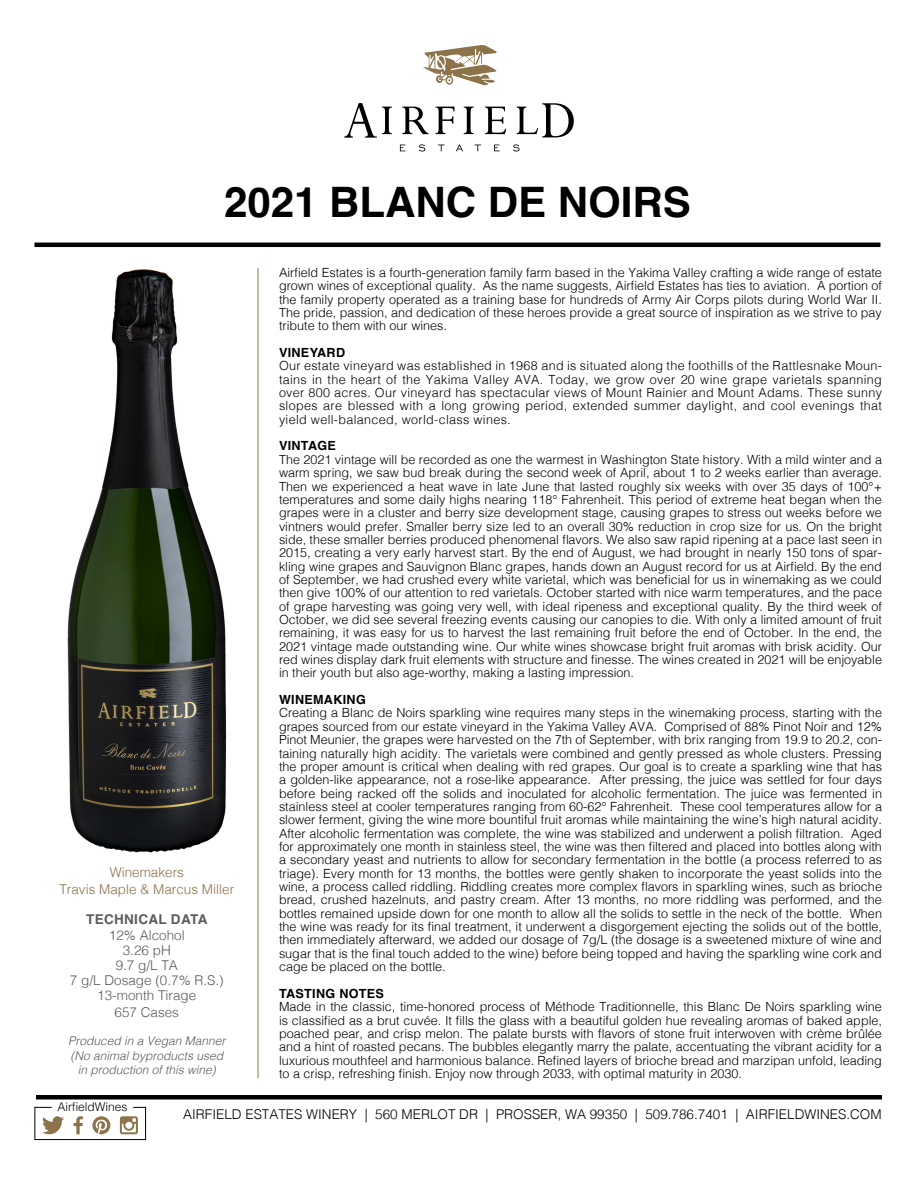
<style>
.page{position:relative;width:918px;height:1188px;background:#fff}
.page>*{position:absolute;margin:0;border:0;box-sizing:border-box;transform-origin:0 0}
.t1{font:700 42px "Helvetica";color:#000001}
.t2{font:300 13.5px "Helvetica";color:#000001}
.t3{font:300 13.5px "Helvetica";color:#5b5c5d}
.t4{font:300 13.5px "Helvetica";color:#8d734a}
.t5{font:700 13.5px "Helvetica";letter-spacing:.025em;color:#5b5c5d}
.t6{font:300 12.6px/13.4px "Helvetica";color:#000001;text-align:justify}
.t7{font:700 12.6px "Helvetica";letter-spacing:.025em;color:#000001}
.t8{font:italic 300 12px "Helvetica";color:#5b5c5d}
.t9{font:300 12px "Helvetica";color:#000001}
</style>
<div class="page">
<img style="left:67px;top:269px;width:159px;height:584px">
<svg style="left:400px;top:145px;width:6px;height:6px"></svg>
<svg style="left:419px;top:144px;width:6px;height:8px"></svg>
<svg style="left:438px;top:145px;width:7px;height:6px"></svg>
<svg style="left:456px;top:145px;width:7px;height:6px"></svg>
<svg style="left:475px;top:145px;width:6px;height:6px"></svg>
<svg style="left:494px;top:145px;width:6px;height:6px"></svg>
<svg style="left:513px;top:144px;width:7px;height:8px"></svg>
<svg style="left:402px;top:107px;width:27px;height:27px"></svg>
<svg style="left:436px;top:107px;width:18px;height:27px"></svg>
<svg style="left:464px;top:107px;width:10px;height:27px"></svg>
<svg style="left:485px;top:107px;width:21px;height:27px"></svg>
<svg style="left:344px;top:103px;width:48px;height:35px"></svg>
<svg style="left:517px;top:103px;width:57px;height:34px"></svg>
<svg style="left:423px;top:45px;width:74px;height:41px"></svg>
<div style="left:36px;top:1095px;width:846px;height:5px;background:#000001"></div>
<svg style="left:34px;top:1107px;width:112px;height:33px"></svg>
<hr style="left:34px;top:243px;width:846px;height:4px;background:#000001">
<hr style="left:258px;top:268px;width:1px;height:810px;background:#8d734a">
<p class="t1" style="left:224px;top:176px;width:468px">2021 BLANC DE NOIRS</p>
<p class="t6" style="left:279px;top:265px;width:605px">Airfield Estates is a fourth-generation family farm based in the Yakima Valley crafting a wide range of estate grown wines of exceptional quality. As the name suggests, Airfield Estates has ties to aviation. A portion of the family property operated as a training base for hundreds of Army Air Corps pilots during World War II.<br>The pride, passion, and dedication of these heroes provide a great source of inspiration as we strive to pay tribute to them with our wines.</p>
<p class="t7" style="left:279px;top:345px;width:68px">VINEYARD</p>
<p class="t6" style="left:279px;top:358px;width:605px">Our estate vineyard was established in 1968 and is situated along the foothills of the Rattlesnake Moun&shy;tains in the heart of the Yakima Valley AVA. Today, we grow over 20 wine grape varietals spanning over 800 acres. Our vineyard has spectacular views of Mount Rainier and Mount Adams. These sunny slopes are blessed with a long growing period, extended summer daylight, and cool evenings that yield well-balanced, world‐class wines.</p>
<p class="t7" style="left:279px;top:438px;width:58px">VINTAGE</p>
<p class="t6" style="left:279px;top:452px;width:605px">The 2021 vintage will be recorded as one the warmest in Washington State history. With a mild winter and a warm spring, we saw bud break during the second week of April, about 1 to 2 weeks earlier than average.<br>Then we experienced a heat wave in late June that lasted roughly six weeks with over 35 days of 100°+ temperatures and some daily highs nearing 118° Fahrenheit. This period of extreme heat began when the grapes were in a cluster and berry size development stage, causing grapes to stress out weeks before we vintners would prefer. Smaller berry size led to an overall 30% reduction in crop size for us. On the bright side, these smaller berries produced phenomenal flavors. We also saw rapid ripening at a pace last seen in 2015, creating a very early harvest start. By the end of August, we had brought in nearly 150 tons of spar&shy;kling wine grapes and Sauvignon Blanc grapes, hands down an August record for us at Airfield. By the end of September, we had crushed every white varietal, which was beneficial for us in winemaking as we could then give 100% of our attention to red varietals. October started with nice warm temperatures, and the pace of grape harvesting was going very well, with ideal ripeness and exceptional quality. By the third week of October, we did see several freezing events causing our canopies to die. With only a limited amount of fruit remaining, it was easy for us to harvest the last remaining fruit before the end of October. In the end, the 2021 vintage made outstanding wine. Our white wines showcase bright fruit aromas with brisk acidity. Our red wines display dark fruit elements with structure and finesse. The wines created in 2021 will be enjoyable in their youth but also age-worthy, making a lasting impression.</p>
<p class="t7" style="left:279px;top:692px;width:88px">WINEMAKING</p>
<p class="t6" style="left:279px;top:705px;width:605px">Creating a Blanc de Noirs sparkling wine requires many steps in the winemaking process, starting with the grapes sourced from our estate vineyard in the Yakima Valley AVA. Comprised of 88% Pinot Noir and 12% Pinot Meunier, the grapes were harvested on the 7th of September, with brix ranging from 19.9 to 20.2, con&shy;taining naturally high acidity. The varietals were combined and gently pressed as whole clusters. Pressing the proper amount is critical when dealing with red grapes. Our goal is to create a sparkling wine that has a golden-like appearance, not a rose-like appearance. After pressing, the juice was settled for four days before being racked off the solids and inoculated for alcoholic fermentation. The juice was fermented in stainless steel at cooler temperatures ranging from 60-62° Fahrenheit. These cool temperatures allow for a slower ferment, giving the wine more bountiful fruit aromas while maintaining the wine’s high natural acidity.<br>After alcoholic fermentation was complete, the wine was stabilized and underwent a polish filtration. Aged for approximately one month in stainless steel, the wine was then filtered and placed into bottles along with a secondary yeast and nutrients to allow for secondary fermentation in the bottle (a process referred to as triage). Every month for 13 months, the bottles were gently shaken to incorporate the yeast solids into the wine, a process called riddling. Riddling creates more complex flavors in sparkling wines, such as brioche bread, crushed hazelnuts, and pastry cream. After 13 months, no more riddling was performed, and the bottles remained upside down for one month to allow all the solids to settle in the neck of the bottle. When the wine was ready for its final treatment, it underwent a disgorgement ejecting the solids out of the bottle, then immediately afterward, we added our dosage of 7g/L (the dosage is a sweetened mixture of wine and sugar that is the final touch added to the wine) before being topped and having the sparkling wine cork and cage be placed on the bottle.</p>
<p class="t7" style="left:279px;top:986px;width:107px">TASTING NOTES</p>
<p class="t6" style="left:279px;top:999px;width:605px">Made in the classic, time-honored process of Méthode Traditionnelle, this Blanc De Noirs sparkling wine is classified as a brut cuvée. It fills the glass with a beautiful golden hue revealing aromas of baked apple, poached pear, and crisp melon. The palate bursts with flavors of stone fruit interwoven with crème brûlée and a hint of roasted pecans. The bubbles elegantly marry the palate, accentuating the vibrant acidity for a luxurious mouthfeel and harmonious balance. Refined layers of brioche bread and marzipan unfold, leading to a crisp, refreshing finish. Enjoy now through 2033, with optimal maturity in 2030.</p>
<p class="t4" style="left:110px;top:861px;width:76px">Winemakers</p>
<p class="t4" style="left:59px;top:877px;width:176px">Travis Maple &amp; Marcus Miller</p>
<p class="t5" style="left:86px;top:911px;width:123px">TECHNICAL DATA</p>
<p class="t3" style="left:109px;top:924px;width:77px">12% Alcohol</p>
<p class="t3" style="left:123px;top:939px;width:50px">3.26 pH</p>
<p class="t3" style="left:116px;top:954px;width:64px">9.7 g/L TA</p>
<p class="t3" style="left:70px;top:969px;width:155px">7 g/L Dosage (0.7% R.S.)</p>
<p class="t3" style="left:97px;top:984px;width:101px">13-month Tirage</p>
<p class="t3" style="left:115px;top:1000px;width:66px">657 Cases</p>
<p class="t8" style="left:68px;top:1031px;width:159px">Produced in a Vegan Manner</p>
<p class="t8" style="left:70px;top:1045px;width:154px">(No animal byproducts used</p>
<p class="t8" style="left:78px;top:1060px;width:140px">in production of this wine)</p>
<p class="t2" style="left:183px;top:1103px;width:700px">AIRFIELD ESTATES WINERY | 560 MERLOT DR | PROSSER, WA 99350 | 509.786.7401 | AIRFIELDWINES.COM</p>
<p class="t9" style="left:57px;top:1097px;width:72px">AirfieldWines</p>
</div>
